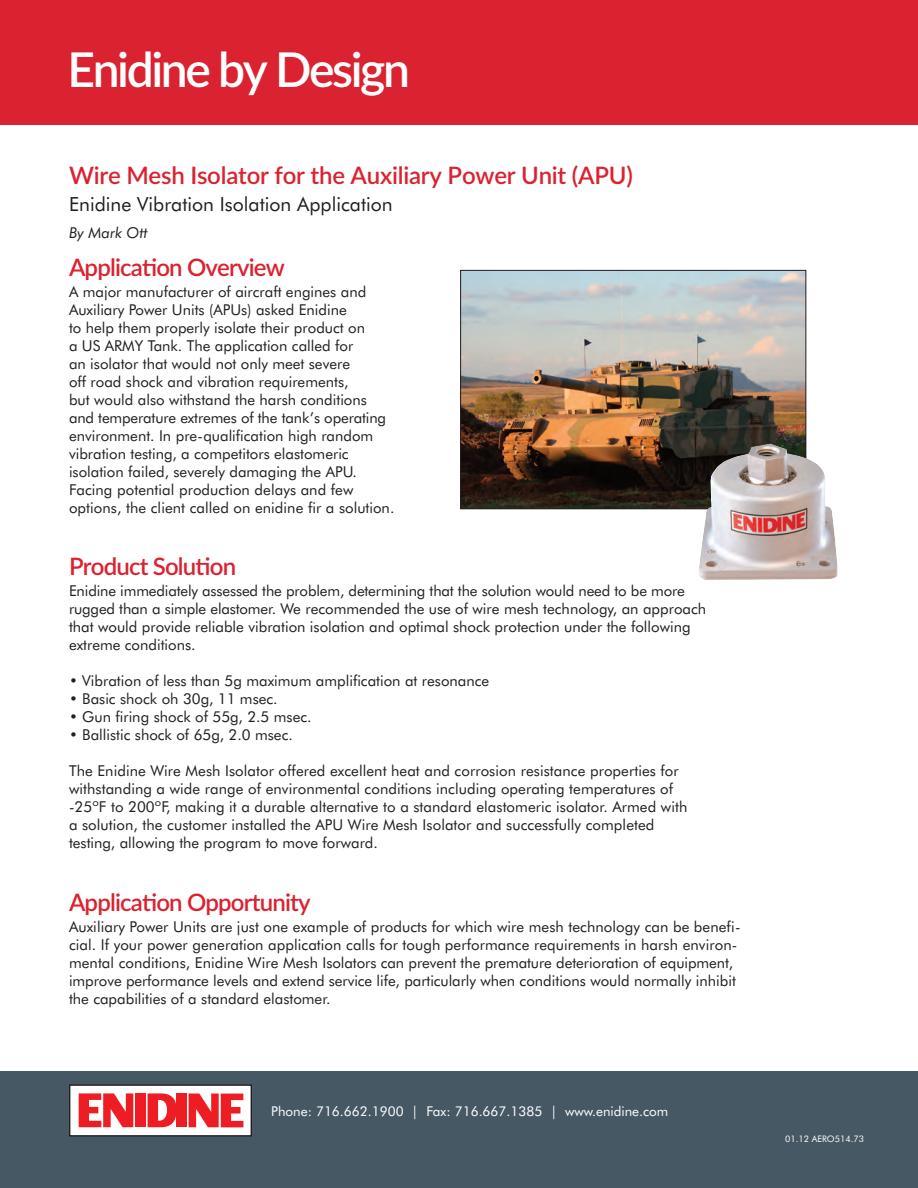
<style>
.page{position:relative;width:918px;height:1188px;background:#fff}
.page>*{position:absolute;margin:0;border:0;box-sizing:border-box;transform-origin:0 0}
.t1{font:600 48px "Lato";letter-spacing:-.05em;color:#fff}
.t2{font:600 24px "Lato";letter-spacing:-.035em;color:#db2230}
.t3{font:600 24px "Lato";letter-spacing:-.01em;color:#db2230}
.t4{font:19.5px "Futura BT";color:#231f20}
.t5{font:15px/18px "Futura BT";color:#231f20}
.t6{font:italic 15px "Futura BT";color:#231f20}
.t7{font:13.5px "Futura BT";color:#fff}
.t8{font:9px "Futura BT";color:#fff}
</style>
<div class="page">
<div style="left:0;top:1072px;width:918px;height:116px;background:#475865"></div>
<div style="left:70px;top:1085px;width:181px;height:51px;background:#fff"></div>
<div style="left:69px;top:1084px;width:183px;height:53px;border:1px solid #231f20"></div>
<div style="left:176px;top:1094px;width:10px;height:33px;background:#ee1d23"></div>
<svg style="left:189px;top:1094px;width:54px;height:33px"></svg>
<svg style="left:79px;top:1093px;width:54px;height:34px"></svg>
<div style="left:135px;top:1093px;width:11px;height:34px;background:#ee1d23"></div>
<svg style="left:148px;top:1093px;width:29px;height:34px"></svg>
<div style="left:0;top:0;width:918px;height:124px;background:#db2230"></div>
<img style="left:462px;top:272px;width:342px;height:235px">
<div style="left:460px;top:270px;width:346px;height:239px;border:1px solid #231f20"></div>
<img style="left:698px;top:443px;width:140px;height:137px">
<h1 class="t1" style="left:68px;top:51px;width:344px">Enidine by Design</h1>
<h2 class="t3" style="left:69px;top:166px;width:565px">Wire Mesh Isolator for the Auxiliary Power Unit (APU)</h2>
<h3 class="t4" style="left:69px;top:196px;width:325px">Enidine Vibration Isolation Application</h3>
<p class="t6" style="left:69px;top:227px;width:80px">By Mark Ott</p>
<h2 class="t2" style="left:69px;top:258px;width:217px">Application Overview</h2>
<p class="t5" style="left:69px;top:284px;width:327px">A major manufacturer of aircraft engines and Auxiliary Power Units (APUs) asked Enidine<br>to help them properly isolate their product on<br>a US ARMY Tank. The application called for<br>an isolator that would not only meet severe<br>off road shock and vibration requirements,<br>but would also withstand the harsh conditions and temperature extremes of the tank’s operating environment. In pre-qualification high random vibration testing, a competitors elastomeric isolation failed, severely damaging the APU.<br>Facing potential production delays and few options, the client called on enidine fir a solution.</p>
<h2 class="t2" style="left:69px;top:557px;width:169px">Product Solution</h2>
<p class="t5" style="left:69px;top:582px;width:639px">Enidine immediately assessed the problem, determining that the solution would need to be more rugged than a simple elastomer. We recommended the use of wire mesh technology, an approach that would provide reliable vibration isolation and optimal shock protection under the following extreme conditions.</p>
<p class="t5" style="left:69px;top:672px;width:422px">• Vibration of less than 5g maximum amplification at resonance</p>
<p class="t5" style="left:69px;top:690px;width:210px">• Basic shock oh 30g, 11 msec.</p>
<p class="t5" style="left:69px;top:708px;width:244px">• Gun firing shock of 55g, 2.5 msec.</p>
<p class="t5" style="left:69px;top:726px;width:225px">• Ballistic shock of 65g, 2.0 msec.</p>
<p class="t5" style="left:69px;top:762px;width:620px">The Enidine Wire Mesh Isolator offered excellent heat and corrosion resistance properties for withstanding a wide range of environmental conditions including operating temperatures of -25ºF to 200ºF, making it a durable alternative to a standard elastomeric isolator. Armed with a solution, the customer installed the APU Wire Mesh Isolator and successfully completed testing, allowing the program to move forward.</p>
<h2 class="t2" style="left:69px;top:894px;width:243px">Application Opportunity</h2>
<p class="t5" style="left:69px;top:919px;width:673px">Auxiliary Power Units are just one example of products for which wire mesh technology can be benefi&shy;cial. If your power generation application calls for tough performance requirements in harsh environ&shy;mental conditions, Enidine Wire Mesh Isolators can prevent the premature deterioration of equipment, improve performance levels and extend service life, particularly when conditions would normally inhibit the capabilities of a standard elastomer.</p>
<p class="t7" style="left:271px;top:1106px;width:399px">Phone: 716.662.1900 | Fax: 716.667.1385 | www.enidine.com</p>
<p class="t8" style="left:785px;top:1136px;width:80px">01.12 AERO514.73</p>
</div>
